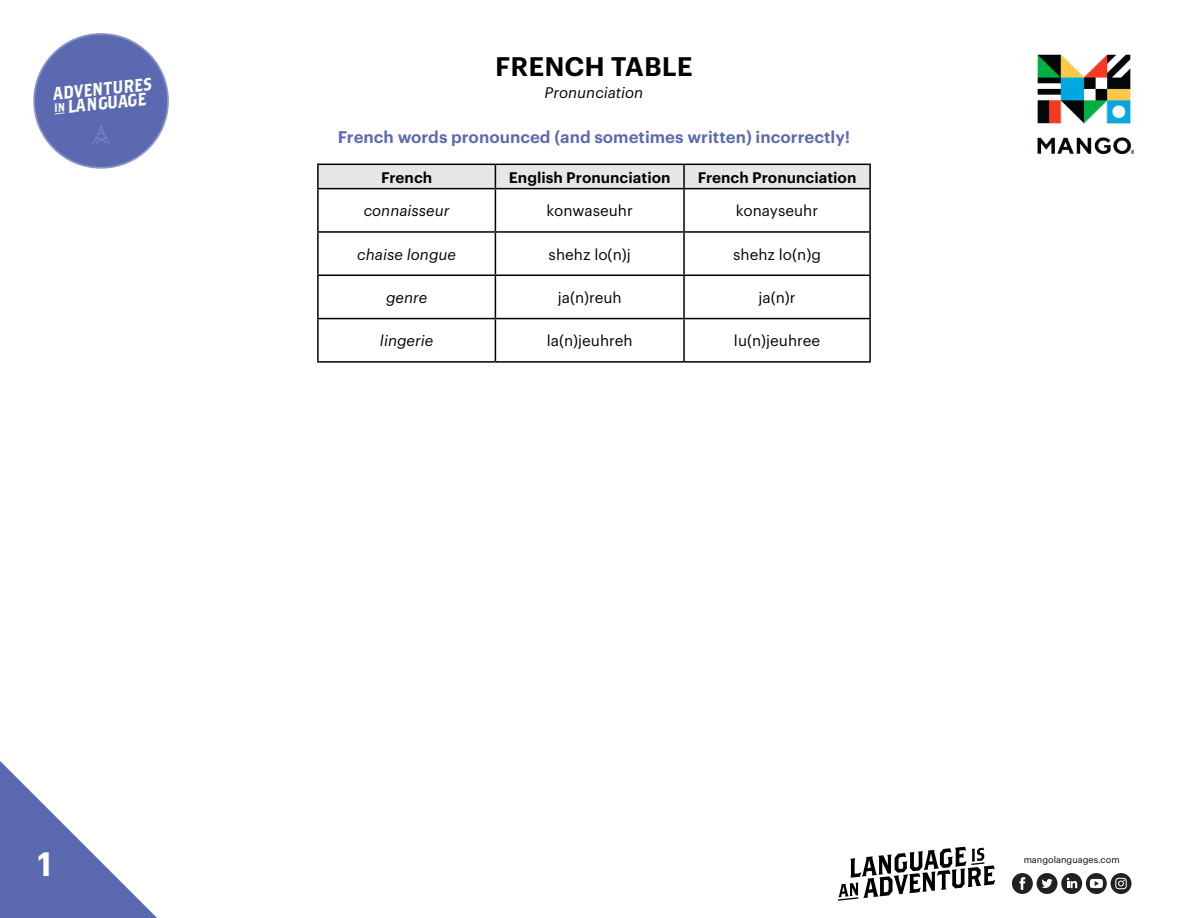
<style>
.page{position:relative;width:1188px;height:918px;background:#fff}
.page>*{position:absolute;margin:0;border:0;box-sizing:border-box;transform-origin:0 0}
.t1{font:600 33px "Graphik LCG";color:#fff}
.t2{font:600 26.25px "Graphik LCG";color:#000}
.t3{font:17.85px/14.4px "Brothers OT";color:#fff;scale:.91 1}
.t4{font:600 16.5px "Graphik LCG";color:#5b69b0}
.t5{font:15px "Graphik LCG";color:#000}
.t6{font:italic 15px "Graphik LCG";color:#000}
.t7{font:600 15px "Graphik LCG";color:#000}
.t8{font:9px "Graphik LCG";color:#000}
.s1{font-size:12px}
</style>
<div class="page">
<div style="left:318px;top:164px;width:177px;height:25px;background:#e6e7e8"></div>
<div style="left:495px;top:164px;width:189px;height:25px;background:#e6e7e8"></div>
<div style="left:684px;top:164px;width:186px;height:25px;background:#e6e7e8"></div>
<hr style="left:317px;top:164px;width:178px;height:1px;background:#000">
<hr style="left:317px;top:165px;width:2px;height:23px;background:#000">
<hr style="left:495px;top:164px;width:189px;height:1px;background:#000">
<svg style="left:495px;top:165px;width:1px;height:23px"></svg>
<hr style="left:684px;top:164px;width:187px;height:1px;background:#000">
<hr style="left:683px;top:165px;width:2px;height:23px;background:#000">
<hr style="left:869px;top:165px;width:2px;height:23px;background:#000">
<hr style="left:317px;top:188px;width:178px;height:1px;background:#000">
<hr style="left:317px;top:189px;width:2px;height:42px;background:#000">
<hr style="left:495px;top:188px;width:189px;height:1px;background:#000">
<hr style="left:495px;top:189px;width:1px;height:42px;background:#000">
<hr style="left:684px;top:188px;width:187px;height:1px;background:#000">
<hr style="left:683px;top:189px;width:2px;height:42px;background:#000">
<hr style="left:869px;top:189px;width:2px;height:42px;background:#000">
<hr style="left:317px;top:231px;width:178px;height:2px;background:#000">
<hr style="left:317px;top:233px;width:2px;height:42px;background:#000">
<hr style="left:495px;top:231px;width:189px;height:2px;background:#000">
<hr style="left:495px;top:233px;width:1px;height:42px;background:#000">
<hr style="left:684px;top:231px;width:187px;height:2px;background:#000">
<hr style="left:683px;top:233px;width:2px;height:42px;background:#000">
<hr style="left:869px;top:233px;width:2px;height:42px;background:#000">
<hr style="left:317px;top:275px;width:178px;height:1px;background:#000">
<hr style="left:317px;top:276px;width:2px;height:42px;background:#000">
<hr style="left:495px;top:275px;width:189px;height:1px;background:#000">
<hr style="left:495px;top:276px;width:1px;height:42px;background:#000">
<hr style="left:684px;top:275px;width:187px;height:1px;background:#000">
<hr style="left:683px;top:276px;width:2px;height:42px;background:#000">
<hr style="left:869px;top:276px;width:2px;height:42px;background:#000">
<hr style="left:317px;top:318px;width:178px;height:1px;background:#000">
<hr style="left:317px;top:319px;width:2px;height:42px;background:#000">
<hr style="left:495px;top:318px;width:189px;height:1px;background:#000">
<hr style="left:495px;top:319px;width:1px;height:42px;background:#000">
<hr style="left:684px;top:318px;width:187px;height:1px;background:#000">
<hr style="left:683px;top:319px;width:2px;height:42px;background:#000">
<hr style="left:869px;top:319px;width:2px;height:42px;background:#000">
<hr style="left:317px;top:361px;width:178px;height:2px;background:#000">
<hr style="left:495px;top:361px;width:189px;height:2px;background:#000">
<hr style="left:684px;top:361px;width:187px;height:2px;background:#000">
<div style="left:33px;top:33px;width:136px;height:136px;background:#5b69b0;border-radius:50%"></div>
<svg style="left:55px;top:112px;width:10px;height:2px"></svg>
<div style="left:32px;top:31px;width:139px;height:139px;border:3px solid #fff;border-radius:50%"></div>
<svg style="left:92px;top:125px;width:18px;height:19px"></svg>
<img style="left:1038px;top:54px;width:96px;height:100px">
<svg style="left:0;top:761px;width:157px;height:157px"></svg>
<svg style="left:838px;top:847px;width:157px;height:54px"></svg>
<div style="left:1086px;top:873px;width:21px;height:21px;background:#212121;border-radius:10px"></div>
<svg style="left:1090px;top:879px;width:13px;height:9px"></svg>
<div style="left:1037px;top:873px;width:20px;height:21px;background:#212121;border-radius:10px"></div>
<svg style="left:1041px;top:879px;width:12px;height:9px"></svg>
<div style="left:1061px;top:873px;width:21px;height:21px;background:#212121;border-radius:10px"></div>
<svg style="left:1067px;top:878px;width:10px;height:10px"></svg>
<div style="left:1012px;top:873px;width:21px;height:21px;background:#212121;border-radius:10px"></div>
<svg style="left:1019px;top:877px;width:6px;height:13px"></svg>
<div style="left:1111px;top:873px;width:20px;height:21px;background:#212121;border-radius:10px"></div>
<svg style="left:1115px;top:878px;width:12px;height:11px"></svg>
<p class="t3" style="left:52px;top:88px;width:111px;rotate:-6deg">ADVENTURES<br><span class="s1">IN</span> LANGUAGE</p>
<p class="t2" style="left:495px;top:46px;width:199px">FRENCH TABLE</p>
<p class="t6" style="left:545px;top:82px;width:100px">Pronunciation</p>
<p class="t4" style="left:338px;top:124px;width:514px">French words pronounced (and sometimes written) incorrectly!</p>
<p class="t7" style="left:381px;top:166px;width:53px">French</p>
<p class="t7" style="left:509px;top:166px;width:163px">English Pronunciation</p>
<p class="t7" style="left:698px;top:166px;width:160px">French Pronunciation</p>
<p class="t6" style="left:364px;top:200px;width:87px">connaisseur</p>
<p class="t5" style="left:547px;top:200px;width:88px">konwaseuhr</p>
<p class="t5" style="left:736px;top:200px;width:84px">konayseuhr</p>
<p class="t6" style="left:357px;top:243px;width:100px">chaise longue</p>
<p class="t5" style="left:549px;top:243px;width:84px">shehz lo(n)j</p>
<p class="t5" style="left:733px;top:243px;width:89px">shehz lo(n)g</p>
<p class="t6" style="left:386px;top:286px;width:43px">genre</p>
<p class="t5" style="left:558px;top:286px;width:65px">ja(n)reuh</p>
<p class="t5" style="left:758px;top:286px;width:39px">ja(n)r</p>
<p class="t6" style="left:380px;top:330px;width:55px">lingerie</p>
<p class="t5" style="left:547px;top:330px;width:87px">la(n)jeuhreh</p>
<p class="t5" style="left:734px;top:330px;width:88px">lu(n)jeuhree</p>
<p class="t1" style="left:37px;top:839px;width:16px">1</p>
<p class="t8" style="left:1024px;top:853px;width:98px">mangolanguages.com</p>
</div>
